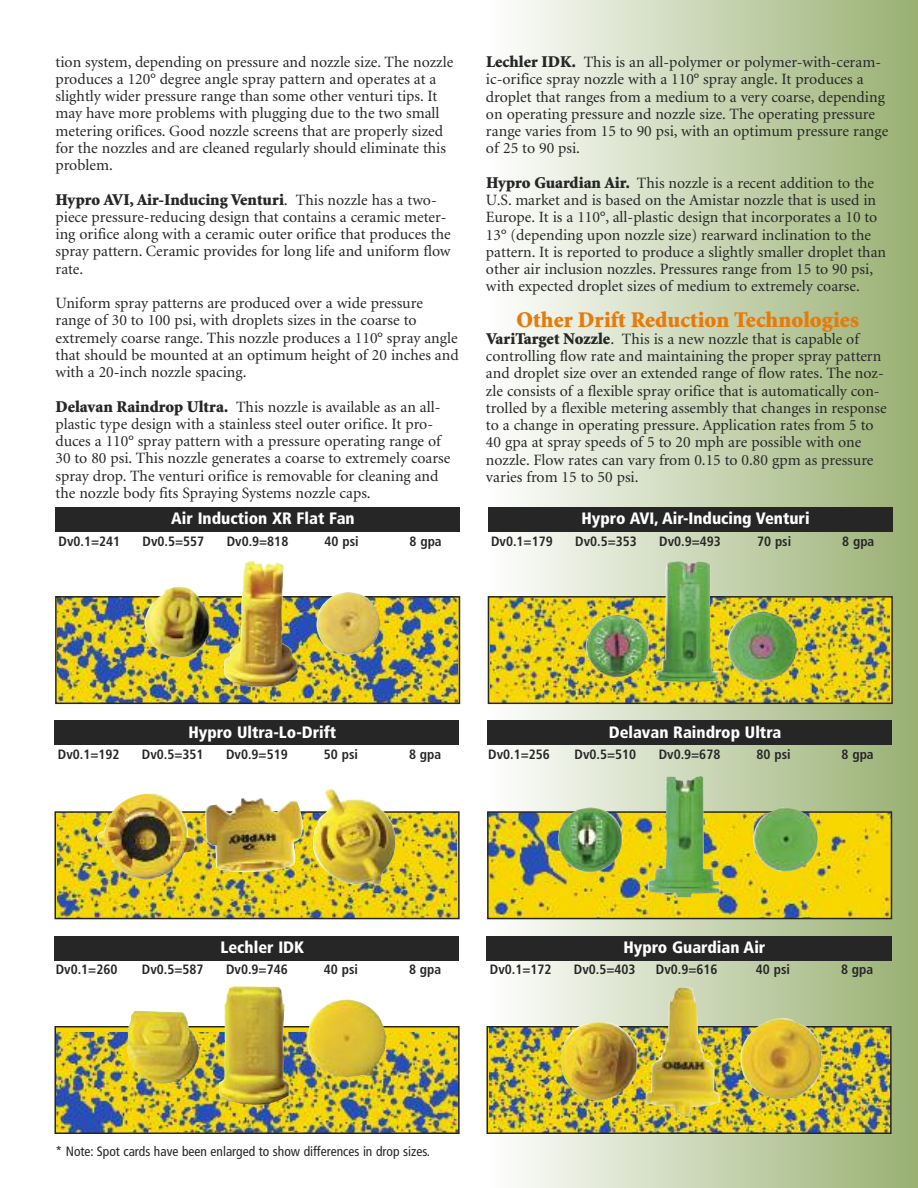
<style>
.page{position:relative;width:918px;height:1188px;background:#fff}
.page>*{position:absolute;margin:0;border:0;box-sizing:border-box;transform-origin:0 0}
.t1{font:900 22.5px "Minion";color:#e87a0a}
.t2{font:900 condensed 16.5px "Frutiger";color:#fff}
.t3{font:900 16.5px "Minion";color:#272627}
.t4{font:15.75px/17.2px "Minion";color:#272627}
.t5{font:700 condensed 13.5px "Frutiger";color:#272627}
.t6{font:condensed 13.5px "Frutiger";color:#272627}
.s1{font-weight:400}
.s2{font-weight:400;font-size:15.75px}
.s3{font-weight:900;font-size:16.5px}
.s4{font-size:16.5px}
</style>
<div class="page">
<div style="left:486px;top:0;width:432px;height:1188px;background:linear-gradient(to right,#fefefe,#98b072)"></div>
<img style="left:58px;top:599px;width:399px;height:102px">
<div style="left:55px;top:596px;width:405px;height:108px;border:2px solid #272627"></div>
<img style="left:144px;top:560px;width:237px;height:128px">
<div style="left:55px;top:507px;width:405px;height:25px;background:#272627"></div>
<img style="left:57px;top:814px;width:400px;height:102px">
<div style="left:54px;top:811px;width:406px;height:108px;border:2px solid #272627"></div>
<img style="left:97px;top:788px;width:299px;height:97px">
<div style="left:54px;top:721px;width:405px;height:24px;background:#272627"></div>
<img style="left:491px;top:599px;width:399px;height:102px">
<div style="left:488px;top:596px;width:405px;height:108px;border:2px solid #272627"></div>
<img style="left:585px;top:561px;width:212px;height:121px">
<div style="left:488px;top:507px;width:405px;height:25px;background:#272627"></div>
<img style="left:490px;top:814px;width:399px;height:102px">
<div style="left:487px;top:811px;width:405px;height:108px;border:2px solid #272627"></div>
<img style="left:558px;top:776px;width:260px;height:122px">
<div style="left:487px;top:721px;width:405px;height:24px;background:#272627"></div>
<img style="left:57px;top:1032px;width:400px;height:99px">
<div style="left:54px;top:1026px;width:406px;height:108px;border:2px solid #272627"></div>
<img style="left:127px;top:986px;width:259px;height:119px">
<div style="left:54px;top:936px;width:405px;height:24px;background:#272627"></div>
<img style="left:490px;top:1029px;width:399px;height:102px">
<div style="left:486px;top:1026px;width:406px;height:108px;border:2px solid #272627"></div>
<img style="left:560px;top:987px;width:263px;height:130px">
<div style="left:486px;top:936px;width:405px;height:24px;background:#272627"></div>
<p class="t4" style="left:55px;top:54px;width:399px">tion system, depending on pressure and nozzle size. The nozzle produces a 120° degree angle spray pattern and operates at a slightly wider pressure range than some other venturi tips. It may have more problems with plugging due to the two small metering orifices. Good nozzle screens that are properly sized for the nozzles and are cleaned regularly should eliminate this problem.</p>
<p class="t3" style="left:56px;top:193px;width:383px">Hypro AVI, Air-Inducing Venturi<span class="s1">.</span> <span class="s2">This nozzle has a two-</span></p>
<p class="t4" style="left:56px;top:210px;width:397px">piece pressure-reducing design that contains a ceramic meter&shy;ing orifice along with a ceramic outer orifice that produces the spray pattern. Ceramic provides for long life and uniform flow rate.</p>
<p class="t4" style="left:56px;top:296px;width:405px">Uniform spray patterns are produced over a wide pressure range of 30 to 100 psi, with droplets sizes in the coarse to extremely coarse range. This nozzle produces a 110° spray angle that should be mounted at an optimum height of 20 inches and with a 20-inch nozzle spacing.</p>
<p class="t4" style="left:55px;top:399px;width:396px"><span class="s3">Delavan Raindrop Ultra.</span> This nozzle is available as an all&shy;plastic type design with a stainless steel outer orifice. It pro&shy;duces a 110° spray pattern with a pressure operating range of 30 to 80 psi. This nozzle generates a coarse to extremely coarse spray drop. The venturi orifice is removable for cleaning and the nozzle body fits Spraying Systems nozzle caps.</p>
<p class="t4" style="left:486px;top:55px;width:404px"><span class="s3">Lechler IDK.</span> This is an all-polymer or polymer-with-ceram&shy;ic-orifice spray nozzle with a 110° spray angle. It produces a droplet that ranges from a medium to a very coarse, depending on operating pressure and nozzle size. The operating pressure range varies from 15 to 90 psi, with an optimum pressure range of 25 to 90 psi.</p>
<p class="t4" style="left:486px;top:176px;width:402px"><span class="s3">Hypro Guardian Air.</span> This nozzle is a recent addition to the U.S. market and is based on the Amistar nozzle that is used in Europe. It is a 110°, all-plastic design that incorporates a 10 to 13° (depending upon nozzle size) rearward inclination to the pattern. It is reported to produce a slightly smaller droplet than other air inclusion nozzles. Pressures range from 15 to 90 psi, with expected droplet sizes of medium to extremely coarse.</p>
<h1 class="t1" style="left:517px;top:311px;width:344px">Other Drift Reduction Technologies</h1>
<p class="t4" style="left:486px;top:332px;width:402px"><span class="s3">VariTarget Nozzle</span><span class="s4">.</span> This is a new nozzle that is capable of controlling flow rate and maintaining the proper spray pattern and droplet size over an extended range of flow rates. The noz&shy;zle consists of a flexible spray orifice that is automatically con&shy;trolled by a flexible metering assembly that changes in response to a change in operating pressure. Application rates from 5 to 40 gpa at spray speeds of 5 to 20 mph are possible with one nozzle. Flow rates can vary from 0.15 to 0.80 gpm as pressure varies from 15 to 50 psi.</p>
<p class="t2" style="left:171px;top:512px;width:185px">Air Induction XR Flat Fan</p>
<p class="t2" style="left:582px;top:512px;width:230px">Hypro AVI, Air-Inducing Venturi</p>
<p class="t5" style="left:59px;top:536px;width:63px">Dv0.1=241</p>
<p class="t5" style="left:143px;top:536px;width:63px">Dv0.5=557</p>
<p class="t5" style="left:227px;top:536px;width:63px">Dv0.9=818</p>
<p class="t5" style="left:325px;top:536px;width:36px">40 psi</p>
<p class="t5" style="left:410px;top:536px;width:34px">8 gpa</p>
<p class="t5" style="left:491px;top:536px;width:63px">Dv0.1=179</p>
<p class="t5" style="left:575px;top:536px;width:63px">Dv0.5=353</p>
<p class="t5" style="left:659px;top:536px;width:63px">Dv0.9=493</p>
<p class="t5" style="left:757px;top:536px;width:36px">70 psi</p>
<p class="t5" style="left:842px;top:536px;width:34px">8 gpa</p>
<p class="t2" style="left:188px;top:725px;width:150px">Hypro Ultra-Lo-Drift</p>
<p class="t5" style="left:58px;top:749px;width:63px">Dv0.1=192</p>
<p class="t5" style="left:142px;top:749px;width:63px">Dv0.5=351</p>
<p class="t5" style="left:226px;top:749px;width:63px">Dv0.9=519</p>
<p class="t5" style="left:324px;top:749px;width:36px">50 psi</p>
<p class="t5" style="left:409px;top:749px;width:34px">8 gpa</p>
<p class="t2" style="left:609px;top:725px;width:174px">Delavan Raindrop Ultra</p>
<p class="t5" style="left:488px;top:749px;width:63px">Dv0.1=256</p>
<p class="t5" style="left:575px;top:749px;width:63px">Dv0.5=510</p>
<p class="t5" style="left:659px;top:749px;width:63px">Dv0.9=678</p>
<p class="t5" style="left:757px;top:749px;width:36px">80 psi</p>
<p class="t5" style="left:842px;top:749px;width:34px">8 gpa</p>
<p class="t2" style="left:220px;top:941px;width:85px">Lechler IDK</p>
<p class="t5" style="left:56px;top:964px;width:63px">Dv0.1=260</p>
<p class="t5" style="left:142px;top:964px;width:63px">Dv0.5=587</p>
<p class="t5" style="left:226px;top:964px;width:63px">Dv0.9=746</p>
<p class="t5" style="left:324px;top:964px;width:36px">40 psi</p>
<p class="t5" style="left:409px;top:964px;width:34px">8 gpa</p>
<p class="t2" style="left:623px;top:941px;width:143px">Hypro Guardian Air</p>
<p class="t5" style="left:490px;top:964px;width:63px">Dv0.1=172</p>
<p class="t5" style="left:574px;top:964px;width:63px">Dv0.5=403</p>
<p class="t5" style="left:656px;top:964px;width:63px">Dv0.9=616</p>
<p class="t5" style="left:756px;top:964px;width:36px">40 psi</p>
<p class="t5" style="left:841px;top:964px;width:34px">8 gpa</p>
<p class="t6" style="left:56px;top:1146px;width:376px">* Note: Spot cards have been enlarged to show differences in drop sizes.</p>
</div>
